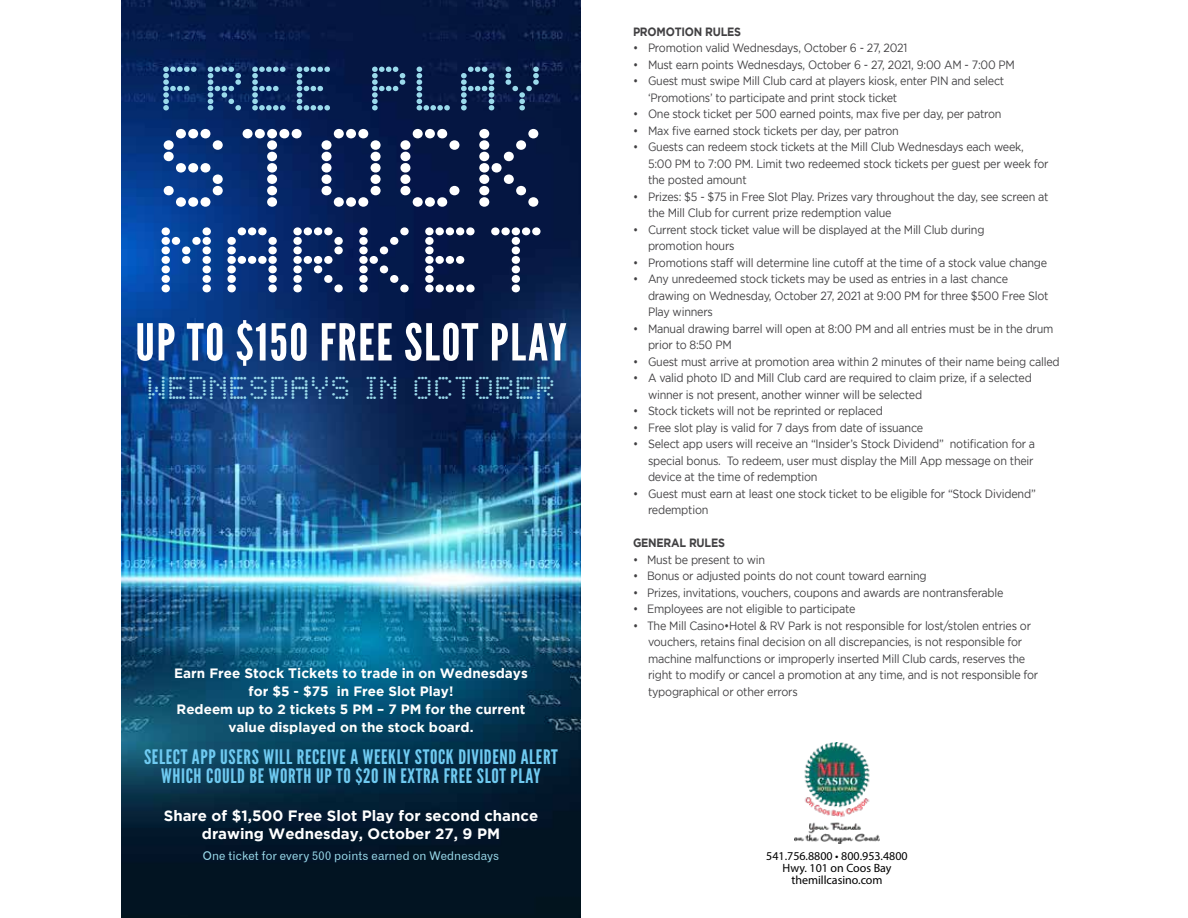
<style>
.page{position:relative;width:1188px;height:918px;background:#fff}
.page>*{position:absolute;margin:0;border:0;box-sizing:border-box;transform-origin:0 0}
.t1{font:111.15px "LED Dot Matrix";letter-spacing:.03em;color:#fff;scale:1.05 1}
.t2{font:92.85px "LED Dot Matrix";letter-spacing:.03em;color:#fff;scale:1.05 1}
.t3{font:62.7px "LED Dot Matrix";letter-spacing:.03em;color:#9adaeb;scale:1.05 1}
.t4{font:50.85px "League Gothic";letter-spacing:.03em;color:#fff;scale:1.05 1}
.t5{font:31.65px "LED Dot Matrix";color:#9adaeb}
.t6{font:19.95px/19.2px "League Gothic";letter-spacing:.03em;color:#6fcaf1;text-align:center;scale:1.05 1}
.t7{font:700 15px/18px "Gotham";color:#fff;text-align:center}
.t8{font:700 13.5px/18px "Gotham";color:#fff;text-align:center}
.t9{font:12px/16.5px "Gotham";letter-spacing:-.02em;color:#414042;scale:.9 1}
.t10{font:12px/12.3px "Myriad Pro";color:#000;text-align:center}
.t11{font:12px "Gothic 720 BT Roman B";letter-spacing:.005em;color:#9adaeb}
.t12{font:700 12px "Gotham";letter-spacing:-.02em;color:#414042;scale:.9 1}
.s1{font-size:13.8px}
</style>
<div class="page">
<img style="left:794px;top:742px;width:86px;height:102px">
<img style="left:122px;top:0;width:458px;height:918px">
<h3 class="t3" style="left:159px;top:60px;width:368px">FREE PLAY</h3>
<h1 class="t1" style="left:156px;top:117px;width:374px">STOCK</h1>
<h2 class="t2" style="left:155px;top:218px;width:375px">MARKET</h2>
<h3 class="t4" style="left:135px;top:313px;width:412px">UP TO $150 FREE SLOT PLAY</h3>
<h3 class="t5" style="left:147px;top:374px;width:410px">WEDNESDAYS IN OCTOBER</h3>
<p class="t8" style="left:174px;top:663px;width:355px">Earn Free <span class="s1">Stock Tickets</span> to trade in on Wednesdays for $5 - $75 in Free Slot Play!<br>Redeem up to 2 tickets 5 PM – 7 PM for the current value displayed on the stock board.</p>
<h3 class="t6" style="left:144px;top:748px;width:396px">SELECT APP USERS WILL RECEIVE A WEEKLY STOCK DIVIDEND ALERT<br>WHICH COULD BE WORTH UP TO $20 IN EXTRA FREE SLOT PLAY</h3>
<p class="t7" style="left:164px;top:806px;width:376px">Share of $1,500 Free Slot Play for second chance drawing Wednesday, October 27, 9 PM</p>
<p class="t11" style="left:203px;top:849px;width:298px">One ticket for every 500 points earned on Wednesdays</p>
<p class="t12" style="left:633px;top:25px;width:122px">PROMOTION RULES</p>
<p class="t9" style="left:633px;top:40px;width:306px">• Promotion valid Wednesdays, October 6 - 27, 2021</p>
<p class="t9" style="left:633px;top:56px;width:426px">• Must earn points Wednesdays, October 6 - 27, 2021, 9:00 AM - 7:00 PM</p>
<p class="t9" style="left:648px;top:73px;width:397px;text-indent:-15px">• Guest must swipe Mill Club card at players kiosk, enter PIN and select ‘Promotions’ to participate and print stock ticket</p>
<p class="t9" style="left:633px;top:106px;width:411px">• One stock ticket per 500 earned points, max five per day, per patron</p>
<p class="t9" style="left:633px;top:122px;width:297px">• Max five earned stock tickets per day, per patron</p>
<p class="t9" style="left:648px;top:139px;width:447px;text-indent:-15px">• Guests can redeem stock tickets at the Mill Club Wednesdays each week,<br>5:00 PM to 7:00 PM. Limit two redeemed stock tickets per guest per week for the posted amount</p>
<p class="t9" style="left:648px;top:188px;width:447px;text-indent:-15px">• Prizes: $5 - $75 in Free Slot Play. Prizes vary throughout the day, see screen at the Mill Club for current prize redemption value</p>
<p class="t9" style="left:648px;top:221px;width:375px;text-indent:-15px">• Current stock ticket value will be displayed at the Mill Club during promotion hours</p>
<p class="t9" style="left:633px;top:254px;width:462px">• Promotions staff will determine line cutoff at the time of a stock value change</p>
<p class="t9" style="left:648px;top:271px;width:447px;text-indent:-15px">• Any unredeemed stock tickets may be used as entries in a last chance drawing on Wednesday, October 27, 2021 at 9:00 PM for three $500 Free Slot<br>Play winners</p>
<p class="t9" style="left:648px;top:320px;width:452px;text-indent:-15px">• Manual drawing barrel will open at 8:00 PM and all entries must be in the drum prior to 8:50 PM</p>
<p class="t9" style="left:633px;top:353px;width:476px">• Guest must arrive at promotion area within 2 minutes of their name being called</p>
<p class="t9" style="left:648px;top:370px;width:428px;text-indent:-15px">• A valid photo ID and Mill Club card are required to claim prize, if a selected winner is not present, another winner will be selected</p>
<p class="t9" style="left:633px;top:403px;width:279px">• Stock tickets will not be reprinted or replaced</p>
<p class="t9" style="left:633px;top:419px;width:324px">• Free slot play is valid for 7 days from date of issuance</p>
<p class="t9" style="left:648px;top:436px;width:432px;text-indent:-15px">• Select app users will receive an “Insider’s Stock Dividend” notification for a special bonus. To redeem, user must display the Mill App message on their device at the time of redemption</p>
<p class="t9" style="left:648px;top:485px;width:432px;text-indent:-15px">• Guest must earn at least one stock ticket to be eligible for “Stock Dividend” redemption</p>
<p class="t12" style="left:633px;top:536px;width:104px">GENERAL RULES</p>
<p class="t9" style="left:633px;top:551px;width:148px">• Must be present to win</p>
<p class="t9" style="left:633px;top:568px;width:328px">• Bonus or adjusted points do not count toward earning</p>
<p class="t9" style="left:633px;top:584px;width:413px">• Prizes, invitations, vouchers, coupons and awards are nontransferable</p>
<p class="t9" style="left:633px;top:601px;width:249px">• Employees are not eligible to participate</p>
<p class="t9" style="left:648px;top:617px;width:435px;text-indent:-15px">• The Mill Casino•Hotel &amp; RV Park is not responsible for lost/stolen entries or vouchers, retains final decision on all discrepancies, is not responsible for machine malfunctions or improperly inserted Mill Club cards, reserves the right to modify or cancel a promotion at any time, and is not responsible for typographical or other errors</p>
<p class="t10" style="left:766px;top:849px;width:143px">541.756.8800 • 800.953.4800<br>Hwy. 101 on Coos Bay themillcasino.com</p>
</div>
